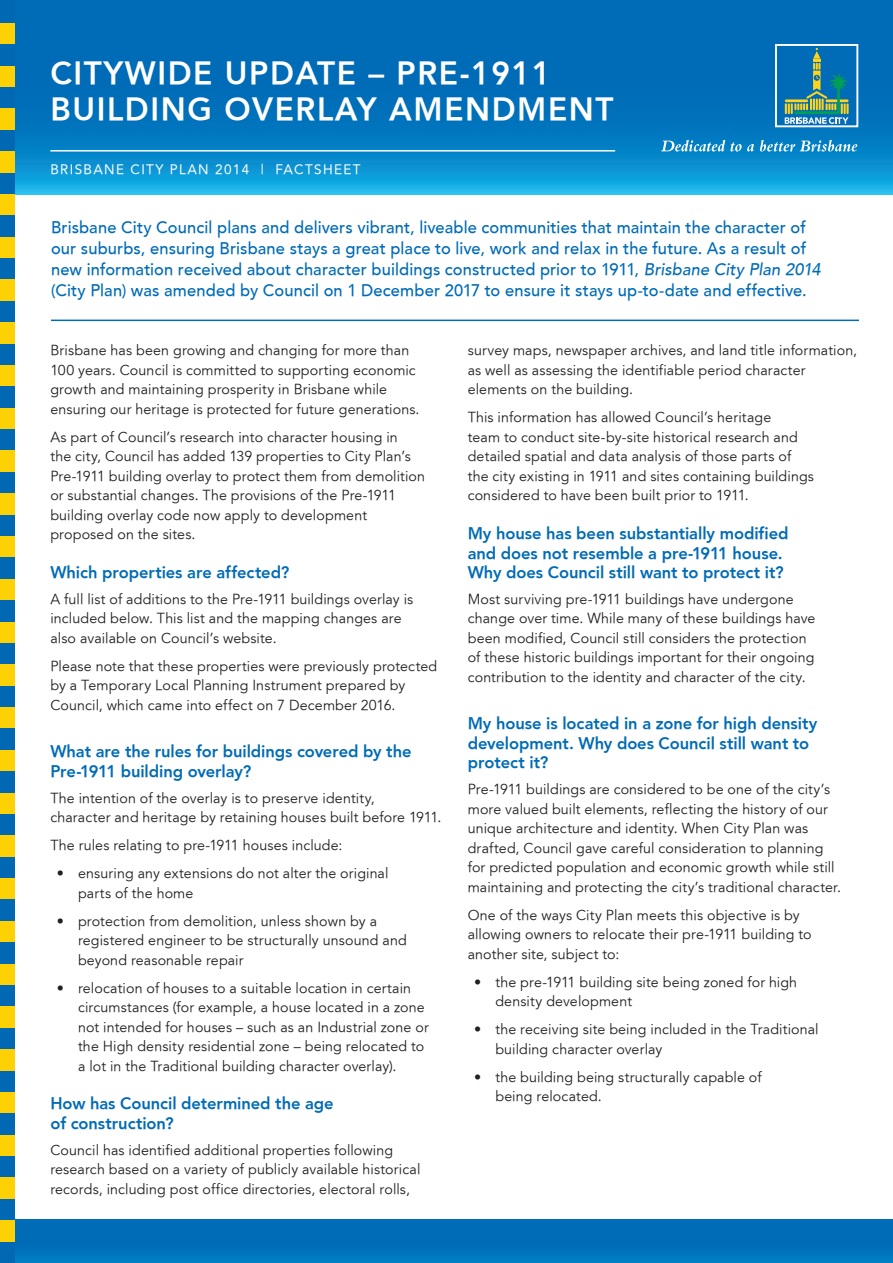
<style>
.page{position:relative;width:893px;height:1263px;background:#fff}
.page>*{position:absolute;margin:0;border:0;box-sizing:border-box;transform-origin:0 0}
.t1{font:800 31.5px/36px "Avenir";letter-spacing:.05em;color:#fff}
.t2{font:500 16.5px/21px "Avenir";letter-spacing:.005em;color:#006bb6}
.t3{font:800 16.5px/19.5px "Avenir";letter-spacing:-.005em;color:#006bb6}
.t4{font:300 14.25px/19.5px "Avenir 45";letter-spacing:.01em;color:#231f20}
.t5{font:13.5px "Avenir";letter-spacing:.1em;color:#fff}
.s1{font-style:italic}
</style>
<div class="page">
<svg style="left:15px;top:0;width:878px;height:194px;background:#0479c0"></svg>
<div style="left:0;top:1219px;width:893px;height:44px;background:linear-gradient(to bottom,#0065b2,#0078c0)"></div>
<hr style="left:50px;top:150px;width:565px;height:2px;background:#fff">
<hr style="left:51px;top:320px;width:808px;height:1px;background:#006bb6">
<div style="left:0;top:0;width:15px;height:23px;background:#0168b3"></div>
<div style="left:0;top:23px;width:15px;height:22px;background:#fed105"></div>
<div style="left:0;top:45px;width:15px;height:21px;background:#0168b3"></div>
<div style="left:0;top:66px;width:15px;height:21px;background:#fed105"></div>
<div style="left:0;top:87px;width:15px;height:22px;background:#0168b3"></div>
<div style="left:0;top:109px;width:15px;height:21px;background:#fed105"></div>
<div style="left:0;top:130px;width:15px;height:21px;background:#0168b3"></div>
<div style="left:0;top:151px;width:15px;height:22px;background:#fed105"></div>
<div style="left:0;top:173px;width:15px;height:21px;background:#0168b3"></div>
<div style="left:0;top:194px;width:15px;height:22px;background:#fed105"></div>
<div style="left:0;top:216px;width:15px;height:21px;background:#0168b3"></div>
<div style="left:0;top:237px;width:15px;height:21px;background:#fed105"></div>
<div style="left:0;top:258px;width:15px;height:22px;background:#0168b3"></div>
<div style="left:0;top:280px;width:15px;height:21px;background:#fed105"></div>
<div style="left:0;top:301px;width:15px;height:21px;background:#0168b3"></div>
<div style="left:0;top:322px;width:15px;height:22px;background:#fed105"></div>
<div style="left:0;top:344px;width:15px;height:21px;background:#0168b3"></div>
<div style="left:0;top:365px;width:15px;height:22px;background:#fed105"></div>
<div style="left:0;top:387px;width:15px;height:21px;background:#0168b3"></div>
<div style="left:0;top:408px;width:15px;height:21px;background:#fed105"></div>
<div style="left:0;top:429px;width:15px;height:22px;background:#0168b3"></div>
<div style="left:0;top:451px;width:15px;height:21px;background:#fed105"></div>
<div style="left:0;top:472px;width:15px;height:21px;background:#0168b3"></div>
<div style="left:0;top:493px;width:15px;height:22px;background:#fed105"></div>
<div style="left:0;top:515px;width:15px;height:21px;background:#0168b3"></div>
<div style="left:0;top:536px;width:15px;height:22px;background:#fed105"></div>
<div style="left:0;top:558px;width:15px;height:21px;background:#0168b3"></div>
<div style="left:0;top:579px;width:15px;height:21px;background:#fed105"></div>
<div style="left:0;top:600px;width:15px;height:22px;background:#0168b3"></div>
<div style="left:0;top:622px;width:15px;height:21px;background:#fed105"></div>
<div style="left:0;top:643px;width:15px;height:21px;background:#0168b3"></div>
<div style="left:0;top:664px;width:15px;height:22px;background:#fed105"></div>
<div style="left:0;top:686px;width:15px;height:21px;background:#0168b3"></div>
<div style="left:0;top:707px;width:15px;height:22px;background:#fed105"></div>
<div style="left:0;top:729px;width:15px;height:21px;background:#0168b3"></div>
<div style="left:0;top:750px;width:15px;height:21px;background:#fed105"></div>
<div style="left:0;top:771px;width:15px;height:22px;background:#0168b3"></div>
<div style="left:0;top:793px;width:15px;height:21px;background:#fed105"></div>
<div style="left:0;top:814px;width:15px;height:22px;background:#0168b3"></div>
<div style="left:0;top:836px;width:15px;height:21px;background:#fed105"></div>
<div style="left:0;top:857px;width:15px;height:21px;background:#0168b3"></div>
<div style="left:0;top:878px;width:15px;height:22px;background:#fed105"></div>
<div style="left:0;top:900px;width:15px;height:21px;background:#0168b3"></div>
<div style="left:0;top:921px;width:15px;height:21px;background:#fed105"></div>
<div style="left:0;top:942px;width:15px;height:22px;background:#0168b3"></div>
<div style="left:0;top:964px;width:15px;height:21px;background:#fed105"></div>
<div style="left:0;top:985px;width:15px;height:22px;background:#0168b3"></div>
<div style="left:0;top:1007px;width:15px;height:21px;background:#fed105"></div>
<div style="left:0;top:1028px;width:15px;height:21px;background:#0168b3"></div>
<div style="left:0;top:1049px;width:15px;height:22px;background:#fed105"></div>
<div style="left:0;top:1071px;width:15px;height:21px;background:#0168b3"></div>
<div style="left:0;top:1092px;width:15px;height:21px;background:#fed105"></div>
<div style="left:0;top:1113px;width:15px;height:22px;background:#0168b3"></div>
<div style="left:0;top:1135px;width:15px;height:21px;background:#fed105"></div>
<div style="left:0;top:1156px;width:15px;height:22px;background:#0168b3"></div>
<div style="left:0;top:1178px;width:15px;height:21px;background:#fed105"></div>
<div style="left:0;top:1199px;width:15px;height:21px;background:#0168b3"></div>
<div style="left:0;top:1220px;width:15px;height:22px;background:#fed105"></div>
<div style="left:0;top:1242px;width:15px;height:21px;background:#0168b3"></div>
<svg style="left:776px;top:45px;width:81px;height:81px;background:#2e83a5"></svg>
<svg style="left:661px;top:140px;width:93px;height:12px"></svg>
<svg style="left:760px;top:140px;width:97px;height:12px"></svg>
<h1 class="t1" style="left:50px;top:55px;width:565px">CITYWIDE UPDATE – PRE-1911<br>BUILDING OVERLAY AMENDMENT</h1>
<p class="t5" style="left:50px;top:161px;width:312px">BRISBANE CITY PLAN 2014 | FACTSHEET</p>
<h2 class="t2" style="left:51px;top:217px;width:771px">Brisbane City Council plans and delivers vibrant, liveable communities that maintain the character of our suburbs, ensuring Brisbane stays a great place to live, work and relax in the future. As a result of new information received about character buildings constructed prior to 1911, <span class="s1">Brisbane City Plan 2014 </span>(City Plan) was amended by Council on 1 December 2017 to ensure it stays up-to-date and effective.</h2>
<p class="t4" style="left:50px;top:341px;width:371px">Brisbane has been growing and changing for more than 100 years. Council is committed to supporting economic growth and maintaining prosperity in Brisbane while ensuring our heritage is protected for future generations.</p>
<p class="t4" style="left:50px;top:428px;width:376px">As part of Council’s research into character housing in<br>the city, Council has added 139 properties to City Plan’s Pre-1911 building overlay to protect them from demolition or substantial changes. The provisions of the Pre-1911 building overlay code now apply to development proposed on the sites.</p>
<h2 class="t3" style="left:50px;top:563px;width:240px">Which properties are affected?</h2>
<p class="t4" style="left:50px;top:590px;width:364px">A full list of additions to the Pre-1911 buildings overlay is included below. This list and the mapping changes are also available on Council’s website.</p>
<p class="t4" style="left:50px;top:657px;width:388px">Please note that these properties were previously protected by a Temporary Local Planning Instrument prepared by<br>Council, which came into effect on 7 December 2016.</p>
<h2 class="t3" style="left:50px;top:742px;width:363px">What are the rules for buildings covered by the<br>Pre-1911 building overlay?</h2>
<p class="t4" style="left:50px;top:788px;width:393px">The intention of the overlay is to preserve identity,<br>character and heritage by retaining houses built before 1911.</p>
<p class="t4" style="left:50px;top:836px;width:294px">The rules relating to pre-1911 houses include:</p>
<p class="t4" style="left:78px;top:864px;width:312px;text-indent:-21px">• ensuring any extensions do not alter the original parts of the home</p>
<p class="t4" style="left:78px;top:911px;width:330px;text-indent:-21px">• protection from demolition, unless shown by a registered engineer to be structurally unsound and beyond reasonable repair</p>
<p class="t4" style="left:78px;top:978px;width:352px;text-indent:-21px">• relocation of houses to a suitable location in certain circumstances (for example, a house located in a zone not intended for houses – such as an Industrial zone or the High density residential zone – being relocated to a lot in the Traditional building character overlay).</p>
<h2 class="t3" style="left:50px;top:1094px;width:285px">How has Council determined the age of construction?</h2>
<p class="t4" style="left:50px;top:1140px;width:372px">Council has identified additional properties following research based on a variety of publicly available historical records, including post office directories, electoral rolls,</p>
<p class="t4" style="left:468px;top:341px;width:391px">survey maps, newspaper archives, and land title information, as well as assessing the identifiable period character elements on the building.</p>
<p class="t4" style="left:468px;top:408px;width:348px">This information has allowed Council’s heritage<br>team to conduct site-by-site historical research and detailed spatial and data analysis of those parts of the city existing in 1911 and sites containing buildings considered to have been built prior to 1911.</p>
<h2 class="t3" style="left:468px;top:524px;width:322px">My house has been substantially modified and does not resemble a pre-1911 house.<br>Why does Council still want to protect it?</h2>
<p class="t4" style="left:468px;top:590px;width:349px">Most surviving pre-1911 buildings have undergone change over time. While many of these buildings have been modified, Council still considers the protection of these historic buildings important for their ongoing contribution to the identity and character of the city.</p>
<h2 class="t3" style="left:468px;top:714px;width:351px">My house is located in a zone for high density development. Why does Council still want to protect it?</h2>
<p class="t4" style="left:468px;top:780px;width:375px">Pre-1911 buildings are considered to be one of the city’s more valued built elements, reflecting the history of our unique architecture and identity. When City Plan was drafted, Council gave careful consideration to planning for predicted population and economic growth while still maintaining and protecting the city’s traditional character.</p>
<p class="t4" style="left:468px;top:905px;width:345px">One of the ways City Plan meets this objective is by allowing owners to relocate their pre-1911 building to another site, subject to:</p>
<p class="t4" style="left:495px;top:972px;width:303px;text-indent:-21px">• the pre-1911 building site being zoned for high density development</p>
<p class="t4" style="left:495px;top:1020px;width:325px;text-indent:-21px">• the receiving site being included in the Traditional building character overlay</p>
<p class="t4" style="left:495px;top:1067px;width:268px;text-indent:-21px">• the building being structurally capable of being relocated.</p>
</div>
